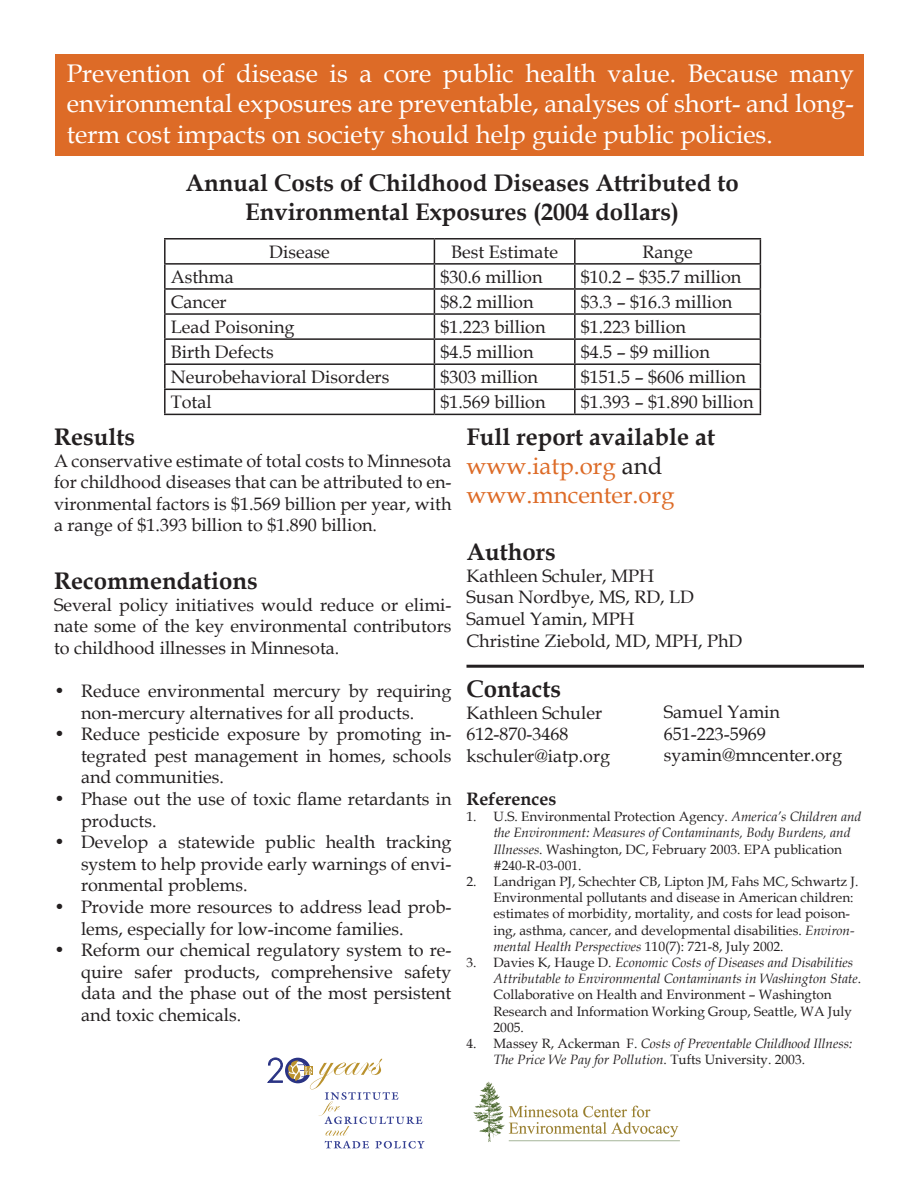
<style>
.page{position:relative;width:918px;height:1188px;background:#fff}
.page>*{position:absolute;margin:0;border:0;box-sizing:border-box;transform-origin:0 0}
.t1{font:25.5px/30.6px "Book Antiqua";color:#fff;text-align:justify}
.t2{font:700 24px "Book Antiqua";color:#231f20}
.t3{font:24px "Book Antiqua";color:#dd6b27}
.t4{font:18px/21.6px "Book Antiqua";color:#231f20;text-align:justify}
.t5{font:700 18px "Book Antiqua";color:#231f20}
.t6{font:13.5px/16.2px "Book Antiqua";color:#231f20}
.t7{font:italic 13.5px/16.2px "Book Antiqua";color:#231f20}
.s1{color:#231f20}
.s2{font-style:italic}
.s3{font-style:normal}
</style>
<div class="page">
<div style="left:56px;top:54px;width:808px;height:102px;background:#dd6b27"></div>
<hr style="left:466px;top:665px;width:398px;height:3px;background:#231f20">
<hr style="left:164px;top:238px;width:270px;height:2px;background:#231f20">
<hr style="left:164px;top:240px;width:2px;height:23px;background:#231f20">
<hr style="left:434px;top:238px;width:141px;height:2px;background:#231f20">
<hr style="left:575px;top:238px;width:186px;height:2px;background:#231f20">
<hr style="left:574px;top:240px;width:2px;height:23px;background:#231f20">
<hr style="left:164px;top:263px;width:270px;height:2px;background:#231f20">
<hr style="left:164px;top:265px;width:2px;height:23px;background:#231f20">
<hr style="left:434px;top:263px;width:141px;height:2px;background:#231f20">
<hr style="left:575px;top:263px;width:186px;height:2px;background:#231f20">
<hr style="left:574px;top:265px;width:2px;height:23px;background:#231f20">
<hr style="left:164px;top:288px;width:270px;height:2px;background:#231f20">
<hr style="left:164px;top:290px;width:2px;height:23px;background:#231f20">
<hr style="left:434px;top:288px;width:141px;height:2px;background:#231f20">
<hr style="left:575px;top:288px;width:186px;height:2px;background:#231f20">
<hr style="left:574px;top:290px;width:2px;height:23px;background:#231f20">
<hr style="left:164px;top:313px;width:270px;height:2px;background:#231f20">
<hr style="left:164px;top:315px;width:2px;height:23px;background:#231f20">
<hr style="left:434px;top:313px;width:141px;height:2px;background:#231f20">
<hr style="left:575px;top:313px;width:186px;height:2px;background:#231f20">
<hr style="left:574px;top:315px;width:2px;height:23px;background:#231f20">
<hr style="left:164px;top:338px;width:270px;height:2px;background:#231f20">
<hr style="left:164px;top:340px;width:2px;height:23px;background:#231f20">
<hr style="left:434px;top:338px;width:141px;height:2px;background:#231f20">
<hr style="left:575px;top:338px;width:186px;height:2px;background:#231f20">
<hr style="left:574px;top:340px;width:2px;height:23px;background:#231f20">
<hr style="left:164px;top:363px;width:270px;height:2px;background:#231f20">
<hr style="left:164px;top:365px;width:2px;height:24px;background:#231f20">
<hr style="left:434px;top:363px;width:141px;height:2px;background:#231f20">
<hr style="left:575px;top:363px;width:186px;height:2px;background:#231f20">
<hr style="left:574px;top:365px;width:2px;height:24px;background:#231f20">
<hr style="left:164px;top:389px;width:270px;height:1px;background:#231f20">
<hr style="left:164px;top:390px;width:2px;height:24px;background:#231f20">
<hr style="left:434px;top:389px;width:141px;height:1px;background:#231f20">
<svg style="left:434px;top:240px;width:1px;height:174px"></svg>
<hr style="left:575px;top:389px;width:186px;height:1px;background:#231f20">
<hr style="left:574px;top:390px;width:2px;height:24px;background:#231f20">
<svg style="left:760px;top:240px;width:1px;height:174px"></svg>
<hr style="left:164px;top:414px;width:270px;height:1px;background:#231f20">
<hr style="left:434px;top:414px;width:141px;height:1px;background:#231f20">
<hr style="left:575px;top:414px;width:186px;height:1px;background:#231f20">
<svg style="left:267px;top:1057px;width:158px;height:91px"></svg>
<img style="left:473px;top:1081px;width:207px;height:61px">
<p class="t1" style="left:67px;top:57px;width:789px">Prevention of disease is a core public health value. Because many environmental exposures are preventable, analyses of short- and long&shy;term cost impacts on society should help guide public policies.</p>
<p class="t2" style="left:186px;top:167px;width:555px">Annual Costs of Childhood Diseases Attributed to</p>
<p class="t2" style="left:245px;top:196px;width:435px">Environmental Exposures (2004 dollars)</p>
<p class="t4" style="left:269px;top:241px;width:62px">Disease</p>
<p class="t4" style="left:451px;top:241px;width:108px">Best Estimate</p>
<p class="t4" style="left:643px;top:241px;width:52px">Range</p>
<p class="t4" style="left:171px;top:266px;width:64px">Asthma</p>
<p class="t4" style="left:440px;top:266px;width:104px">$30.6 million</p>
<p class="t4" style="left:581px;top:266px;width:162px">$10.2 – $35.7 million</p>
<p class="t4" style="left:171px;top:291px;width:57px">Cancer</p>
<p class="t4" style="left:440px;top:291px;width:95px">$8.2 million</p>
<p class="t4" style="left:581px;top:291px;width:153px">$3.3 – $16.3 million</p>
<p class="t4" style="left:171px;top:316px;width:125px">Lead Poisoning</p>
<p class="t4" style="left:440px;top:316px;width:107px">$1.223 billion</p>
<p class="t4" style="left:581px;top:316px;width:107px">$1.223 billion</p>
<p class="t4" style="left:171px;top:341px;width:104px">Birth Defects</p>
<p class="t4" style="left:440px;top:341px;width:95px">$4.5 million</p>
<p class="t4" style="left:581px;top:341px;width:131px">$4.5 – $9 million</p>
<p class="t4" style="left:171px;top:366px;width:220px">Neurobehavioral Disorders</p>
<p class="t4" style="left:440px;top:366px;width:99px">$303 million</p>
<p class="t4" style="left:581px;top:366px;width:167px">$151.5 – $606 million</p>
<p class="t4" style="left:171px;top:391px;width:42px">Total</p>
<p class="t4" style="left:440px;top:391px;width:107px">$1.569 billion</p>
<p class="t4" style="left:581px;top:391px;width:174px">$1.393 – $1.890 billion</p>
<p class="t2" style="left:54px;top:420px;width:83px">Results</p>
<p class="t4" style="left:54px;top:449px;width:399px">A conservative estimate of total costs to Minnesota for childhood diseases that can be attributed to en&shy;vironmental factors is $1.569 billion per year, with a range of $1.393 billion to $1.890 billion.</p>
<p class="t2" style="left:54px;top:564px;width:205px">Recommendations</p>
<p class="t4" style="left:54px;top:593px;width:399px">Several policy initiatives would reduce or elimi&shy;nate some of the key environmental contributors to childhood illnesses in Minnesota.</p>
<p class="t4" style="left:54px;top:680px;width:399px;text-align:center">• Reduce environmental mercury by requiring non-mercury alternatives for all products.</p>
<p class="t4" style="left:81px;top:723px;width:372px;text-indent:-27px">• Reduce pesticide exposure by promoting in&shy;tegrated pest management in homes, schools and communities.</p>
<p class="t4" style="left:81px;top:788px;width:372px;text-indent:-27px">• Phase out the use of toxic flame retardants in products.</p>
<p class="t4" style="left:81px;top:831px;width:372px;text-indent:-27px">• Develop a statewide public health tracking system to help provide early warnings of envi&shy;ronmental problems.</p>
<p class="t4" style="left:81px;top:896px;width:372px;text-indent:-27px">• Provide more resources to address lead prob&shy;lems, especially for low-income families.</p>
<p class="t4" style="left:81px;top:939px;width:372px;text-indent:-27px">• Reform our chemical regulatory system to re&shy;quire safer products, comprehensive safety data and the phase out of the most persistent and toxic chemicals.</p>
<p class="t2" style="left:466px;top:420px;width:250px">Full report available at</p>
<p class="t3" style="left:466px;top:449px;width:197px">www.iatp.org <span class="s1">and</span></p>
<p class="t3" style="left:466px;top:478px;width:210px">www.mncenter.org</p>
<p class="t2" style="left:466px;top:536px;width:91px">Authors</p>
<p class="t4" style="left:466px;top:564px;width:189px">Kathleen Schuler, MPH</p>
<p class="t4" style="left:466px;top:586px;width:229px">Susan Nordbye, MS, RD, LD</p>
<p class="t4" style="left:466px;top:608px;width:170px">Samuel Yamin, MPH</p>
<p class="t4" style="left:466px;top:629px;width:277px">Christine Ziebold, MD, MPH, PhD</p>
<p class="t2" style="left:466px;top:672px;width:96px">Contacts</p>
<p class="t4" style="left:466px;top:701px;width:137px">Kathleen Schuler</p>
<p class="t4" style="left:466px;top:723px;width:103px">612-870-3468</p>
<p class="t4" style="left:466px;top:744px;width:145px">kschuler@iatp.org</p>
<p class="t5" style="left:466px;top:787px;width:91px">References</p>
<p class="t6" style="left:494px;top:808px;width:369px;text-indent:-27px">1. U.S. Environmental Protection Agency. <span class="s2">America’s Children and the Environment: Measures of Contaminants, Body Burdens, and Illnesses</span>. Washington, DC, February 2003. EPA publication #240-R-03-001.</p>
<p class="t6" style="left:494px;top:873px;width:366px;text-indent:-27px">2. Landrigan PJ, Schechter CB, Lipton JM, Fahs MC, Schwartz J.<br>Environmental pollutants and disease in American children: estimates of morbidity, mortality, and costs for lead poison&shy;ing, asthma, cancer, and developmental disabilities. <span class="s2">Environ&shy;mental Health Perspectives</span> 110(7): 721-8, July 2002.</p>
<p class="t6" style="left:494px;top:954px;width:369px;text-indent:-27px">3. Davies K, Hauge D. <span class="s2">Economic Costs of Diseases and Disabilities Attributable to Environmental Contaminants in Washington State</span>.<br>Collaborative on Health and Environment – Washington Research and Information Working Group, Seattle, WA July 2005.</p>
<p class="t7" style="left:494px;top:1035px;width:360px;text-indent:-27px"><span class="s3">4. Massey R, Ackerman F.</span> Costs of Preventable Childhood Illness:<br>The Price We Pay for Pollution<span class="s3">. Tufts University. 2003.</span></p>
<p class="t4" style="left:664px;top:701px;width:118px">Samuel Yamin</p>
<p class="t4" style="left:664px;top:722px;width:103px">651-223-5969</p>
<p class="t4" style="left:664px;top:744px;width:180px">syamin@mncenter.org</p>
</div>
